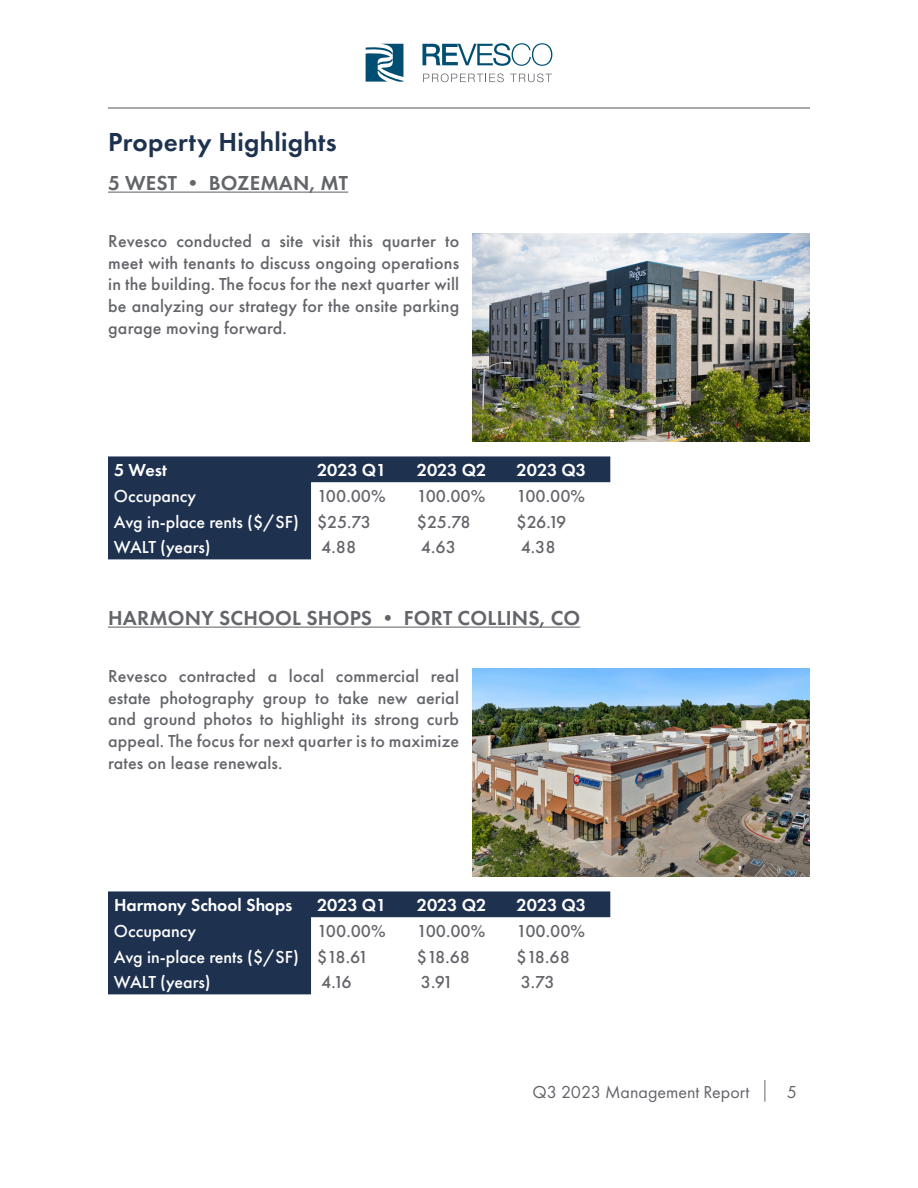
<style>
.page{position:relative;width:918px;height:1188px;background:#fff}
.page>*{position:absolute;margin:0;border:0;box-sizing:border-box;transform-origin:0 0}
.t1{font:600 27px "Futura PT";letter-spacing:.01em;color:#1e314f}
.t2{font:600 21px "Futura PT";letter-spacing:.01em;color:#63656a}
.t3{font:500 18px/21.6px "Futura PT";letter-spacing:.01em;color:#63656a;text-align:justify}
.t4{font:500 18px "Futura PT";color:#fff}
.t5{font:600 18px "Futura PT";color:#fff}
.t6{font:18px "Futura PT";color:#63656a}
.s1{color:#63656a}
</style>
<div class="page">
<hr style="left:108px;top:107px;width:702px;height:2px;background:#63656a">
<svg style="left:765px;top:1080px;width:1px;height:22px"></svg>
<svg style="left:422px;top:43px;width:130px;height:23px"></svg>
<svg style="left:366px;top:44px;width:37px;height:38px"></svg>
<svg style="left:423px;top:73px;width:81px;height:9px"></svg>
<svg style="left:510px;top:73px;width:42px;height:9px"></svg>
<hr style="left:108px;top:192px;width:240px;height:1px;background:#63656a">
<img style="left:473px;top:234px;width:337px;height:207px">
<hr style="left:108px;top:627px;width:472px;height:1px;background:#63656a">
<img style="left:472px;top:669px;width:338px;height:207px">
<svg style="left:108px;top:891px;width:502px;height:103px;fill:#1e314f"></svg>
<svg style="left:108px;top:456px;width:502px;height:103px;fill:#1e314f"></svg>
<h1 class="t1" style="left:108px;top:125px;width:230px">Property Highlights</h1>
<p class="t2" style="left:108px;top:170px;width:242px">5 WEST • BOZEMAN, MT</p>
<p class="t3" style="left:108px;top:230px;width:353px">Revesco conducted a site visit this quarter to meet with tenants to discuss ongoing operations in the building. The focus for the next quarter will be analyzing our strategy for the onsite parking garage moving forward.</p>
<p class="t5" style="left:114px;top:459px;width:54px">5 West</p>
<p class="t5" style="left:317px;top:459px;width:71px">2023 Q1</p>
<p class="t5" style="left:417px;top:459px;width:71px">2023 Q2</p>
<p class="t5" style="left:517px;top:459px;width:71px">2023 Q3</p>
<p class="t4" style="left:114px;top:485px;width:84px">Occupancy</p>
<p class="t3" style="left:317px;top:485px;width:70px">100.00%</p>
<p class="t3" style="left:417px;top:485px;width:70px">100.00%</p>
<p class="t3" style="left:517px;top:485px;width:70px">100.00%</p>
<p class="t4" style="left:114px;top:511px;width:259px">Avg in-place rents ($/SF) <span class="s1">$25.73</span></p>
<p class="t3" style="left:417px;top:511px;width:55px">$25.78</p>
<p class="t3" style="left:517px;top:511px;width:51px">$26.19</p>
<p class="t4" style="left:114px;top:537px;width:98px">WALT (years)</p>
<p class="t3" style="left:321px;top:537px;width:36px">4.88</p>
<p class="t3" style="left:421px;top:537px;width:36px">4.63</p>
<p class="t3" style="left:521px;top:537px;width:36px">4.38</p>
<p class="t2" style="left:108px;top:605px;width:474px">HARMONY SCHOOL SHOPS • FORT COLLINS, CO</p>
<p class="t3" style="left:108px;top:665px;width:353px">Revesco contracted a local commercial real estate photography group to take new aerial and ground photos to highlight its strong curb appeal. The focus for next quarter is to maximize rates on lease renewals.</p>
<p class="t5" style="left:114px;top:894px;width:180px">Harmony School Shops</p>
<p class="t5" style="left:317px;top:894px;width:71px">2023 Q1</p>
<p class="t5" style="left:417px;top:894px;width:71px">2023 Q2</p>
<p class="t5" style="left:517px;top:894px;width:71px">2023 Q3</p>
<p class="t4" style="left:114px;top:920px;width:84px">Occupancy</p>
<p class="t3" style="left:317px;top:920px;width:70px">100.00%</p>
<p class="t3" style="left:417px;top:920px;width:70px">100.00%</p>
<p class="t3" style="left:517px;top:920px;width:70px">100.00%</p>
<p class="t4" style="left:114px;top:946px;width:256px">Avg in-place rents ($/SF) <span class="s1">$18.61</span></p>
<p class="t3" style="left:417px;top:946px;width:55px">$18.68</p>
<p class="t3" style="left:517px;top:946px;width:55px">$18.68</p>
<p class="t4" style="left:114px;top:972px;width:98px">WALT (years)</p>
<p class="t3" style="left:321px;top:972px;width:32px">4.16</p>
<p class="t3" style="left:421px;top:972px;width:34px">3.91</p>
<p class="t3" style="left:521px;top:972px;width:35px">3.73</p>
<p class="t6" style="left:532px;top:1081px;width:218px">Q3 2023 Management Report</p>
<p class="t6" style="left:787px;top:1081px;width:12px">5</p>
</div>
